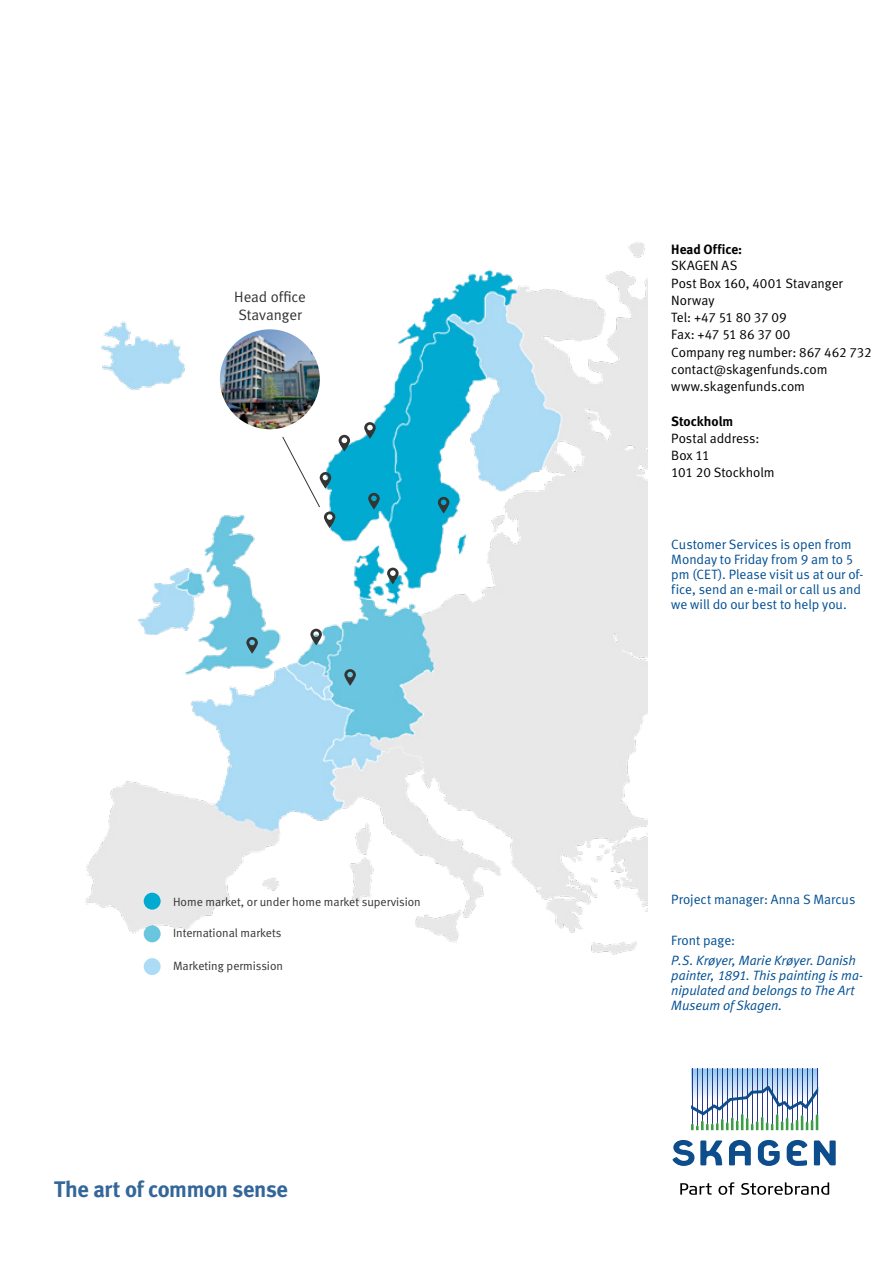
<style>
.page{position:relative;width:893px;height:1263px;background:#fff}
.page>*{position:absolute;margin:0;border:0;box-sizing:border-box;transform-origin:0 0}
.t1{font:22.5px "Meta Bold LF";letter-spacing:-.015em;color:#369}
.t2{font:15px/18px "Meta Normal";color:#343433}
.t3{font:13.5px/17.2px "Meta Normal LF";letter-spacing:-.005em;color:#000}
.t4{font:13.5px/15px "Meta Normal LF";letter-spacing:-.005em;color:#004f93}
.t5{font:italic 13.5px/15px "Meta Normal LF";letter-spacing:-.005em;color:#004f93}
.t6{font:13.5px "Meta Bold LF";color:#000}
.t7{font:12px "Meta Normal";color:#343433}
</style>
<div class="page">
<svg style="left:680px;top:1183px;width:32px;height:12px"></svg>
<svg style="left:718px;top:1182px;width:16px;height:13px"></svg>
<svg style="left:741px;top:1182px;width:88px;height:13px"></svg>
<svg style="left:691px;top:1068px;width:126px;height:18px;background:#acd7f1"></svg>
<hr style="left:692px;top:1068px;width:1px;height:61px;background:#2e368f">
<hr style="left:697px;top:1068px;width:1px;height:61px;background:#2e368f">
<hr style="left:702px;top:1068px;width:1px;height:61px;background:#2e368f">
<hr style="left:707px;top:1068px;width:1px;height:61px;background:#2e368f">
<hr style="left:712px;top:1068px;width:1px;height:61px;background:#2e368f">
<hr style="left:717px;top:1068px;width:1px;height:61px;background:#2e368f">
<hr style="left:722px;top:1068px;width:1px;height:61px;background:#2e368f">
<hr style="left:727px;top:1068px;width:1px;height:61px;background:#2e368f">
<hr style="left:732px;top:1068px;width:1px;height:61px;background:#2e368f">
<hr style="left:737px;top:1068px;width:1px;height:61px;background:#2e368f">
<hr style="left:742px;top:1068px;width:1px;height:61px;background:#2e368f">
<hr style="left:747px;top:1068px;width:1px;height:61px;background:#2e368f">
<hr style="left:752px;top:1068px;width:1px;height:61px;background:#2e368f">
<hr style="left:757px;top:1068px;width:1px;height:61px;background:#2e368f">
<hr style="left:762px;top:1068px;width:1px;height:61px;background:#2e368f">
<hr style="left:767px;top:1068px;width:1px;height:61px;background:#2e368f">
<hr style="left:772px;top:1068px;width:1px;height:61px;background:#2e368f">
<hr style="left:777px;top:1068px;width:1px;height:61px;background:#2e368f">
<hr style="left:782px;top:1068px;width:1px;height:61px;background:#2e368f">
<hr style="left:787px;top:1068px;width:1px;height:61px;background:#2e368f">
<hr style="left:792px;top:1068px;width:1px;height:61px;background:#2e368f">
<hr style="left:797px;top:1068px;width:1px;height:61px;background:#2e368f">
<hr style="left:802px;top:1068px;width:1px;height:61px;background:#2e368f">
<hr style="left:807px;top:1068px;width:1px;height:61px;background:#2e368f">
<hr style="left:812px;top:1068px;width:1px;height:61px;background:#2e368f">
<hr style="left:817px;top:1068px;width:1px;height:61px;background:#2e368f">
<svg style="left:691px;top:1086px;width:127px;height:44px"></svg>
<svg style="left:672px;top:1140px;width:22px;height:26px"></svg>
<svg style="left:700px;top:1140px;width:22px;height:25px"></svg>
<svg style="left:729px;top:1140px;width:22px;height:25px"></svg>
<svg style="left:758px;top:1140px;width:22px;height:26px"></svg>
<svg style="left:814px;top:1140px;width:22px;height:25px"></svg>
<svg style="left:787px;top:1140px;width:20px;height:26px"></svg>
<img style="left:85px;top:241px;width:562px;height:734px">
<svg style="left:364px;top:422px;width:12px;height:17px"></svg>
<svg style="left:438px;top:497px;width:11px;height:16px"></svg>
<svg style="left:344px;top:669px;width:12px;height:17px"></svg>
<svg style="left:246px;top:637px;width:12px;height:17px"></svg>
<img style="left:219px;top:329px;width:102px;height:101px;border-radius:51px">
<div style="left:218px;top:328px;width:103px;height:103px;border:2px solid #fff;border-radius:50%"></div>
<svg style="left:282px;top:435px;width:68px;height:93px"></svg>
<div style="left:144px;top:893px;width:17px;height:17px;background:#00aad1;border-radius:50%"></div>
<div style="left:144px;top:925px;width:17px;height:17px;background:#6ac5df;border-radius:50%"></div>
<div style="left:144px;top:958px;width:17px;height:17px;background:#abdbf5;border-radius:50%"></div>
<svg style="left:310px;top:629px;width:12px;height:16px"></svg>
<svg style="left:387px;top:568px;width:12px;height:16px"></svg>
<svg style="left:368px;top:493px;width:12px;height:16px"></svg>
<p class="t2" style="left:234px;top:287px;width:73px">Head office<br>Stavanger</p>
<p class="t7" style="left:173px;top:895px;width:249px">Home market, or under home market supervision</p>
<p class="t7" style="left:173px;top:926px;width:110px">International markets</p>
<p class="t7" style="left:173px;top:958px;width:112px">Marketing permission</p>
<h1 class="t1" style="left:54px;top:1175px;width:235px">The art of common sense</h1>
<p class="t6" style="left:671px;top:240px;width:72px">Head Office:</p>
<p class="t3" style="left:671px;top:257px;width:202px">SKAGEN AS<br>Post Box 160, 4001 Stavanger<br>Norway<br>Tel: +47 51 80 37 09<br>Fax: +47 51 86 37 00<br>Company reg number: 867 462 732 contact@skagenfunds.com www.skagenfunds.com</p>
<p class="t6" style="left:671px;top:412px;width:63px">Stockholm</p>
<p class="t3" style="left:671px;top:429px;width:105px">Postal address:<br>Box 11<br>101 20 Stockholm</p>
<p class="t4" style="left:671px;top:537px;width:194px">Customer Services is open from<br>Monday to Friday from 9 am to 5 pm (CET). Please visit us at our of&shy;fice, send an e-mail or call us and we will do our best to help you.</p>
<p class="t4" style="left:671px;top:892px;width:186px">Project manager: Anna S Marcus</p>
<p class="t4" style="left:671px;top:932px;width:65px">Front page:</p>
<p class="t5" style="left:671px;top:953px;width:194px">P.S. Krøyer, Marie Krøyer. Danish painter, 1891. This painting is ma&shy;nipulated and belongs to The Art<br>Museum of Skagen.</p>
</div>
